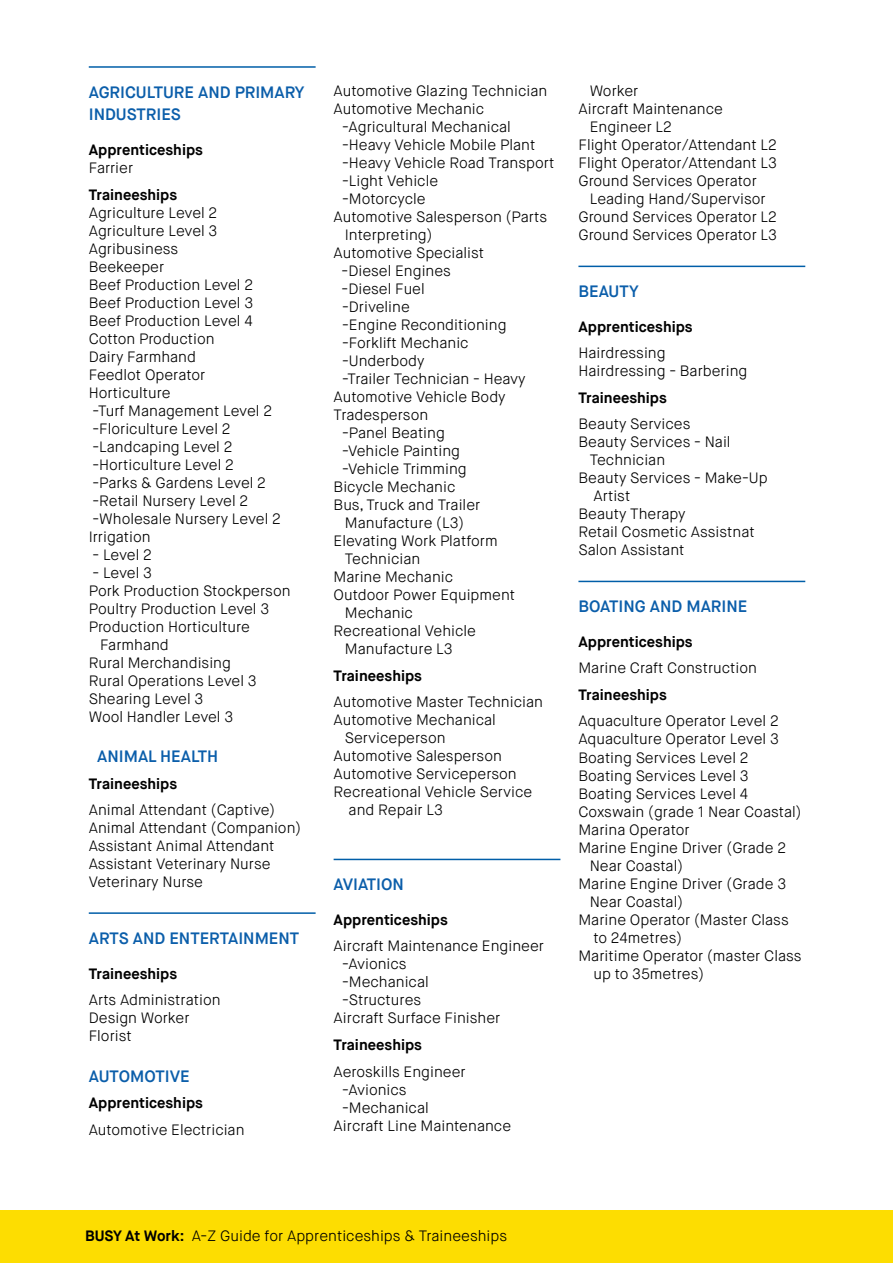
<style>
.page{position:relative;width:893px;height:1263px;background:#fff}
.page>*{position:absolute;margin:0;border:0;box-sizing:border-box;transform-origin:0 0}
.t1{font:600 16.5px/22.5px "Maison Neue";color:#0b5eaa}
.t2{font:300 15px/18px "Maison Neue";color:#000}
.t3{font:700 15px "Maison Neue";color:#000}
.s1{font-weight:700}
</style>
<div class="page">
<div style="left:0;top:1210px;width:893px;height:53px;background:#fddd01"></div>
<hr style="left:89px;top:66px;width:227px;height:2px;background:#005ea8">
<hr style="left:89px;top:912px;width:227px;height:2px;background:#005ea8">
<hr style="left:334px;top:859px;width:226px;height:1px;background:#005ea8">
<hr style="left:578px;top:266px;width:227px;height:1px;background:#005ea8">
<hr style="left:578px;top:581px;width:227px;height:1px;background:#005ea8">
<p class="t1" style="left:89px;top:81px;width:217px">AGRICULTURE AND PRIMARY<br>INDUSTRIES</p>
<p class="t3" style="left:89px;top:140px;width:116px">Apprenticeships</p>
<p class="t2" style="left:89px;top:159px;width:46px">Farrier</p>
<p class="t3" style="left:89px;top:185px;width:90px">Traineeships</p>
<p class="t2" style="left:89px;top:203px;width:194px">Agriculture Level 2<br>Agriculture Level 3<br>Agribusiness<br>Beekeeper<br>Beef Production Level 2<br>Beef Production Level 3<br>Beef Production Level 4<br>Cotton Production<br>Dairy Farmhand<br>Feedlot Operator<br>Horticulture<br>-Turf Management Level 2 -Floriculture Level 2 -Landcaping Level 2 -Horticulture Level 2<br>-Parks &amp; Gardens Level 2 -Retail Nursery Level 2 -Wholesale Nursery Level 2<br>Irrigation</p>
<p class="t2" style="left:93px;top:545px;width:61px">- Level 2</p>
<p class="t2" style="left:93px;top:563px;width:61px">- Level 3</p>
<p class="t2" style="left:89px;top:581px;width:203px">Pork Production Stockperson</p>
<p class="t2" style="left:89px;top:599px;width:182px">Poultry Production Level 3</p>
<p class="t2" style="left:89px;top:617px;width:163px">Production Horticulture</p>
<p class="t2" style="left:100px;top:635px;width:70px">Farmhand</p>
<p class="t2" style="left:89px;top:653px;width:144px">Rural Merchandising</p>
<p class="t2" style="left:89px;top:671px;width:169px">Rural Operations Level 3</p>
<p class="t2" style="left:89px;top:689px;width:116px">Shearing Level 3</p>
<p class="t2" style="left:89px;top:707px;width:146px">Wool Handler Level 3</p>
<p class="t1" style="left:97px;top:745px;width:122px">ANIMAL HEALTH</p>
<p class="t3" style="left:89px;top:774px;width:90px">Traineeships</p>
<p class="t2" style="left:89px;top:801px;width:214px">Animal Attendant (Captive)<br>Animal Attendant (Companion)<br>Assistant Animal Attendant<br>Assistant Veterinary Nurse<br>Veterinary Nurse</p>
<p class="t1" style="left:89px;top:927px;width:212px">ARTS AND ENTERTAINMENT</p>
<p class="t3" style="left:89px;top:964px;width:90px">Traineeships</p>
<p class="t2" style="left:89px;top:991px;width:133px">Arts Administration<br>Design Worker<br>Florist</p>
<p class="t1" style="left:89px;top:1065px;width:102px">AUTOMOTIVE</p>
<p class="t3" style="left:89px;top:1093px;width:116px">Apprenticeships</p>
<p class="t2" style="left:89px;top:1120px;width:157px">Automotive Electrician</p>
<p class="t2" style="left:334px;top:82px;width:215px">Automotive Glazing Technician</p>
<p class="t2" style="left:334px;top:100px;width:152px">Automotive Mechanic</p>
<p class="t2" style="left:342px;top:118px;width:170px">-Agricultural Mechanical</p>
<p class="t2" style="left:342px;top:136px;width:195px">-Heavy Vehicle Mobile Plant</p>
<p class="t2" style="left:342px;top:154px;width:214px">-Heavy Vehicle Road Transport</p>
<p class="t2" style="left:342px;top:172px;width:98px">-Light Vehicle</p>
<p class="t2" style="left:342px;top:190px;width:85px">-Motorcycle</p>
<p class="t2" style="left:334px;top:208px;width:215px">Automotive Salesperson (Parts</p>
<p class="t2" style="left:345px;top:226px;width:89px">Interpreting)</p>
<p class="t2" style="left:334px;top:244px;width:152px">Automotive Specialist</p>
<p class="t2" style="left:342px;top:262px;width:111px">-Diesel Engines</p>
<p class="t2" style="left:342px;top:280px;width:85px">-Diesel Fuel</p>
<p class="t2" style="left:342px;top:298px;width:69px">-Driveline</p>
<p class="t2" style="left:342px;top:316px;width:166px">-Engine Reconditioning</p>
<p class="t2" style="left:342px;top:334px;width:128px">-Forklift Mechanic</p>
<p class="t2" style="left:342px;top:352px;width:84px">-Underbody</p>
<p class="t2" style="left:342px;top:370px;width:185px">-Trailer Technician - Heavy</p>
<p class="t2" style="left:334px;top:388px;width:174px">Automotive Vehicle Body</p>
<p class="t2" style="left:334px;top:406px;width:96px">Tradesperson</p>
<p class="t2" style="left:342px;top:424px;width:104px">-Panel Beating</p>
<p class="t2" style="left:342px;top:442px;width:120px">-Vehicle Painting</p>
<p class="t2" style="left:342px;top:460px;width:126px">-Vehicle Trimming</p>
<p class="t2" style="left:334px;top:478px;width:123px">Bicycle Mechanic</p>
<p class="t2" style="left:334px;top:496px;width:148px">Bus, Truck and Trailer</p>
<p class="t2" style="left:345px;top:514px;width:121px">Manufacture (L3)</p>
<p class="t2" style="left:334px;top:532px;width:166px">Elevating Work Platform</p>
<p class="t2" style="left:345px;top:550px;width:77px">Technician</p>
<p class="t2" style="left:334px;top:568px;width:121px">Marine Mechanic</p>
<p class="t2" style="left:334px;top:586px;width:183px">Outdoor Power Equipment</p>
<p class="t2" style="left:345px;top:604px;width:70px">Mechanic</p>
<p class="t2" style="left:334px;top:622px;width:144px">Recreational Vehicle</p>
<p class="t2" style="left:345px;top:640px;width:109px">Manufacture L3</p>
<p class="t3" style="left:334px;top:666px;width:90px">Traineeships</p>
<p class="t2" style="left:334px;top:693px;width:211px">Automotive Master Technician</p>
<p class="t2" style="left:334px;top:711px;width:164px">Automotive Mechanical</p>
<p class="t2" style="left:345px;top:729px;width:102px">Serviceperson</p>
<p class="t2" style="left:334px;top:747px;width:170px">Automotive Salesperson</p>
<p class="t2" style="left:334px;top:765px;width:185px">Automotive Serviceperson</p>
<p class="t2" style="left:334px;top:783px;width:200px">Recreational Vehicle Service</p>
<p class="t2" style="left:349px;top:801px;width:96px">and Repair L3</p>
<p class="t1" style="left:334px;top:873px;width:72px">AVIATION</p>
<p class="t3" style="left:334px;top:910px;width:116px">Apprenticeships</p>
<p class="t2" style="left:334px;top:937px;width:212px">Aircraft Maintenance Engineer</p>
<p class="t2" style="left:342px;top:955px;width:66px">-Avionics</p>
<p class="t2" style="left:342px;top:973px;width:88px">-Mechanical</p>
<p class="t2" style="left:342px;top:991px;width:81px">-Structures</p>
<p class="t2" style="left:334px;top:1009px;width:168px">Aircraft Surface Finisher</p>
<p class="t3" style="left:334px;top:1035px;width:90px">Traineeships</p>
<p class="t2" style="left:334px;top:1062px;width:134px">Aeroskills Engineer</p>
<p class="t2" style="left:342px;top:1080px;width:66px">-Avionics</p>
<p class="t2" style="left:342px;top:1098px;width:88px">-Mechanical</p>
<p class="t2" style="left:334px;top:1116px;width:179px">Aircraft Line Maintenance</p>
<p class="t2" style="left:590px;top:82px;width:50px">Worker</p>
<p class="t2" style="left:578px;top:100px;width:146px">Aircraft Maintenance</p>
<p class="t2" style="left:590px;top:118px;width:84px">Engineer L2</p>
<p class="t2" style="left:578px;top:136px;width:200px">Flight Operator/Attendant L2</p>
<p class="t2" style="left:578px;top:154px;width:200px">Flight Operator/Attendant L3</p>
<p class="t2" style="left:578px;top:172px;width:180px">Ground Services Operator</p>
<p class="t2" style="left:590px;top:190px;width:178px">Leading Hand/Supervisor</p>
<p class="t2" style="left:578px;top:208px;width:200px">Ground Services Operator L2</p>
<p class="t2" style="left:578px;top:226px;width:200px">Ground Services Operator L3</p>
<p class="t1" style="left:578px;top:280px;width:62px">BEAUTY</p>
<p class="t3" style="left:578px;top:317px;width:116px">Apprenticeships</p>
<p class="t2" style="left:578px;top:344px;width:170px">Hairdressing<br>Hairdressing - Barbering</p>
<p class="t3" style="left:578px;top:388px;width:90px">Traineeships</p>
<p class="t2" style="left:578px;top:415px;width:114px">Beauty Services</p>
<p class="t2" style="left:578px;top:433px;width:154px">Beauty Services - Nail</p>
<p class="t2" style="left:590px;top:451px;width:77px">Technician</p>
<p class="t2" style="left:578px;top:469px;width:191px">Beauty Services - Make-Up</p>
<p class="t2" style="left:593px;top:487px;width:38px">Artist</p>
<p class="t2" style="left:578px;top:505px;width:109px">Beauty Therapy</p>
<p class="t2" style="left:578px;top:523px;width:178px">Retail Cosmetic Assistnat</p>
<p class="t2" style="left:578px;top:541px;width:108px">Salon Assistant</p>
<p class="t1" style="left:578px;top:595px;width:170px">BOATING AND MARINE</p>
<p class="t3" style="left:578px;top:632px;width:116px">Apprenticeships</p>
<p class="t2" style="left:578px;top:659px;width:180px">Marine Craft Construction</p>
<p class="t3" style="left:578px;top:685px;width:90px">Traineeships</p>
<p class="t2" style="left:578px;top:712px;width:202px">Aquaculture Operator Level 2</p>
<p class="t2" style="left:578px;top:730px;width:202px">Aquaculture Operator Level 3</p>
<p class="t2" style="left:578px;top:748px;width:172px">Boating Services Level 2</p>
<p class="t2" style="left:578px;top:766px;width:172px">Boating Services Level 3</p>
<p class="t2" style="left:578px;top:784px;width:171px">Boating Services Level 4</p>
<p class="t2" style="left:578px;top:802px;width:225px">Coxswain (grade 1 Near Coastal)</p>
<p class="t2" style="left:578px;top:820px;width:113px">Marina Operator</p>
<p class="t2" style="left:578px;top:838px;width:209px">Marine Engine Driver (Grade 2</p>
<p class="t2" style="left:590px;top:856px;width:95px">Near Coastal)</p>
<p class="t2" style="left:578px;top:874px;width:209px">Marine Engine Driver (Grade 3</p>
<p class="t2" style="left:590px;top:892px;width:95px">Near Coastal)</p>
<p class="t2" style="left:578px;top:910px;width:212px">Marine Operator (Master Class</p>
<p class="t2" style="left:593px;top:928px;width:90px">to 24metres)</p>
<p class="t2" style="left:578px;top:946px;width:225px">Maritime Operator (master Class</p>
<p class="t2" style="left:593px;top:964px;width:112px">up to 35metres)</p>
<p class="t2" style="left:85px;top:1227px;width:424px"><span class="s1">BUSY At Work:</span> A-Z Guide for Apprenticeships &amp; Traineeships</p>
</div>
